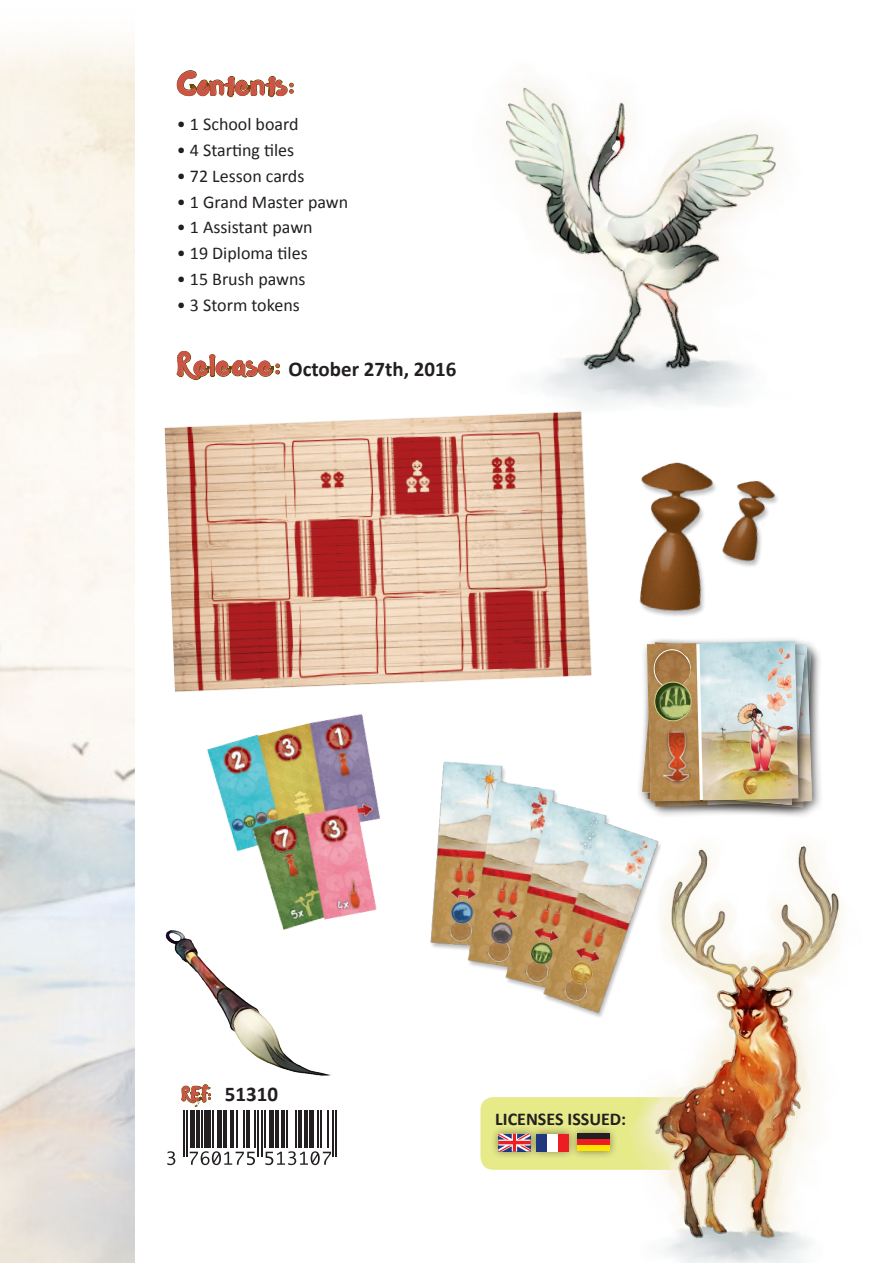
<style>
.page{position:relative;width:893px;height:1263px;background:#fff}
.page>*{position:absolute;margin:0;border:0;box-sizing:border-box;transform-origin:0 0}
.t1{font:31.35px "Waterlily";color:#cd5347;scale:1.05 1}
.t2{font:700 21px "Calibri";color:#231f20}
.t3{font:18px "Calibri";color:#231f20}
.t4{font:700 18px "Calibri";color:#231f20}
.s1{font-family:"Waterlily";font-weight:400;font-size:31.35px;color:#cd5347}
.s2{font-family:"Waterlily";font-weight:400;font-size:18.6px;color:#cd5347}
</style>
<div class="page">
<svg style="left:177px;top:70px;width:117px;height:28px"></svg>
<svg style="left:176px;top:351px;width:104px;height:23px"></svg>
<svg style="left:181px;top:1084px;width:30px;height:23px"></svg>
<div style="left:480px;top:1097px;width:217px;height:73px;background:#e6ea89;border-radius:13px"></div>
<div style="left:490px;top:1125px;width:49px;height:35px;background:#231f20;opacity:.5"></div>
<svg style="left:498px;top:1133px;width:30px;height:18px"></svg>
<div style="left:528px;top:1125px;width:49px;height:35px;background:#231f20;opacity:.5"></div>
<div style="left:537px;top:1133px;width:32px;height:18px;background:#fff"></div>
<div style="left:537px;top:1133px;width:10px;height:18px;background:#22387d"></div>
<div style="left:559px;top:1133px;width:10px;height:18px;background:#ee1d23"></div>
<img style="left:165px;top:930px;width:166px;height:146px">
<img style="left:501px;top:85px;width:276px;height:320px">
<img style="left:567px;top:843px;width:275px;height:420px">
<img style="left:129px;top:374px;width:480px;height:373px">
<img style="left:418px;top:740px;width:273px;height:298px">
<img style="left:200px;top:688px;width:218px;height:268px">
<img style="left:639px;top:462px;width:139px;height:154px">
<div style="left:569px;top:1125px;width:48px;height:35px;background:#231f20;opacity:.5"></div>
<div style="left:577px;top:1133px;width:32px;height:18px;background:#231f20"></div>
<div style="left:577px;top:1139px;width:32px;height:6px;background:#ee1d23"></div>
<div style="left:577px;top:1145px;width:32px;height:6px;background:#ffe601"></div>
<hr style="left:183px;top:1110px;width:2px;height:46px;background:#231f20">
<hr style="left:187px;top:1110px;width:1px;height:46px;background:#231f20">
<div style="left:190px;top:1110px;width:5px;height:37px;background:#231f20"></div>
<hr style="left:196px;top:1110px;width:4px;height:37px;background:#231f20">
<hr style="left:201px;top:1110px;width:2px;height:37px;background:#231f20">
<div style="left:204px;top:1110px;width:7px;height:37px;background:#231f20"></div>
<hr style="left:212px;top:1110px;width:2px;height:37px;background:#231f20">
<div style="left:217px;top:1110px;width:5px;height:37px;background:#231f20"></div>
<hr style="left:224px;top:1110px;width:3px;height:37px;background:#231f20">
<hr style="left:230px;top:1110px;width:3px;height:37px;background:#231f20">
<hr style="left:237px;top:1110px;width:1px;height:37px;background:#231f20">
<hr style="left:243px;top:1110px;width:2px;height:37px;background:#231f20">
<hr style="left:246px;top:1110px;width:4px;height:37px;background:#231f20">
<hr style="left:254px;top:1110px;width:2px;height:37px;background:#231f20">
<hr style="left:258px;top:1110px;width:1px;height:46px;background:#231f20">
<hr style="left:261px;top:1110px;width:1px;height:46px;background:#231f20">
<hr style="left:264px;top:1110px;width:2px;height:37px;background:#231f20">
<div style="left:269px;top:1110px;width:5px;height:37px;background:#231f20"></div>
<hr style="left:275px;top:1110px;width:4px;height:37px;background:#231f20">
<hr style="left:282px;top:1110px;width:3px;height:37px;background:#231f20">
<hr style="left:287px;top:1110px;width:1px;height:37px;background:#231f20">
<hr style="left:295px;top:1110px;width:1px;height:37px;background:#231f20">
<hr style="left:298px;top:1110px;width:3px;height:37px;background:#231f20">
<hr style="left:304px;top:1110px;width:4px;height:37px;background:#231f20">
<div style="left:309px;top:1110px;width:5px;height:37px;background:#231f20"></div>
<hr style="left:317px;top:1110px;width:2px;height:37px;background:#231f20">
<hr style="left:320px;top:1110px;width:2px;height:37px;background:#231f20">
<hr style="left:327px;top:1110px;width:2px;height:37px;background:#231f20">
<hr style="left:332px;top:1110px;width:1px;height:46px;background:#231f20">
<hr style="left:335px;top:1110px;width:2px;height:46px;background:#231f20">
<svg style="left:167px;top:1151px;width:8px;height:14px"></svg>
<svg style="left:190px;top:1151px;width:65px;height:14px"></svg>
<svg style="left:265px;top:1151px;width:66px;height:14px"></svg>
<div style="left:645px;top:639px;width:179px;height:179px;background:#231f20;opacity:.6"></div>
<div style="left:636px;top:636px;width:180px;height:181px;background:#231f20;opacity:.6"></div>
<div style="left:641px;top:636px;width:169px;height:177px;background:#231f20;opacity:.6"></div>
<img style="left:642px;top:642px;width:170px;height:165px">
<p class="t1" style="left:177px;top:60px;width:115px">Contents:</p>
<p class="t3" style="left:177px;top:113px;width:123px">• 1 School board</p>
<p class="t3" style="left:177px;top:139px;width:119px">• 4 Starting tiles</p>
<p class="t3" style="left:177px;top:165px;width:129px">• 72 Lesson cards</p>
<p class="t3" style="left:177px;top:190px;width:173px">• 1 Grand Master pawn</p>
<p class="t3" style="left:177px;top:216px;width:137px">• 1 Assistant pawn</p>
<p class="t3" style="left:177px;top:242px;width:132px">• 19 Diploma tiles</p>
<p class="t3" style="left:177px;top:268px;width:130px">• 15 Brush pawns</p>
<p class="t3" style="left:177px;top:294px;width:124px">• 3 Storm tokens</p>
<p class="t2" style="left:177px;top:356px;width:281px"><span class="s1">Release:</span> October 27th, 2016</p>
<p class="t2" style="left:182px;top:1081px;width:98px"><span class="s2">REF:</span> 51310</p>
<p class="t4" style="left:495px;top:1108px;width:132px">LICENSES ISSUED:</p>
</div>
